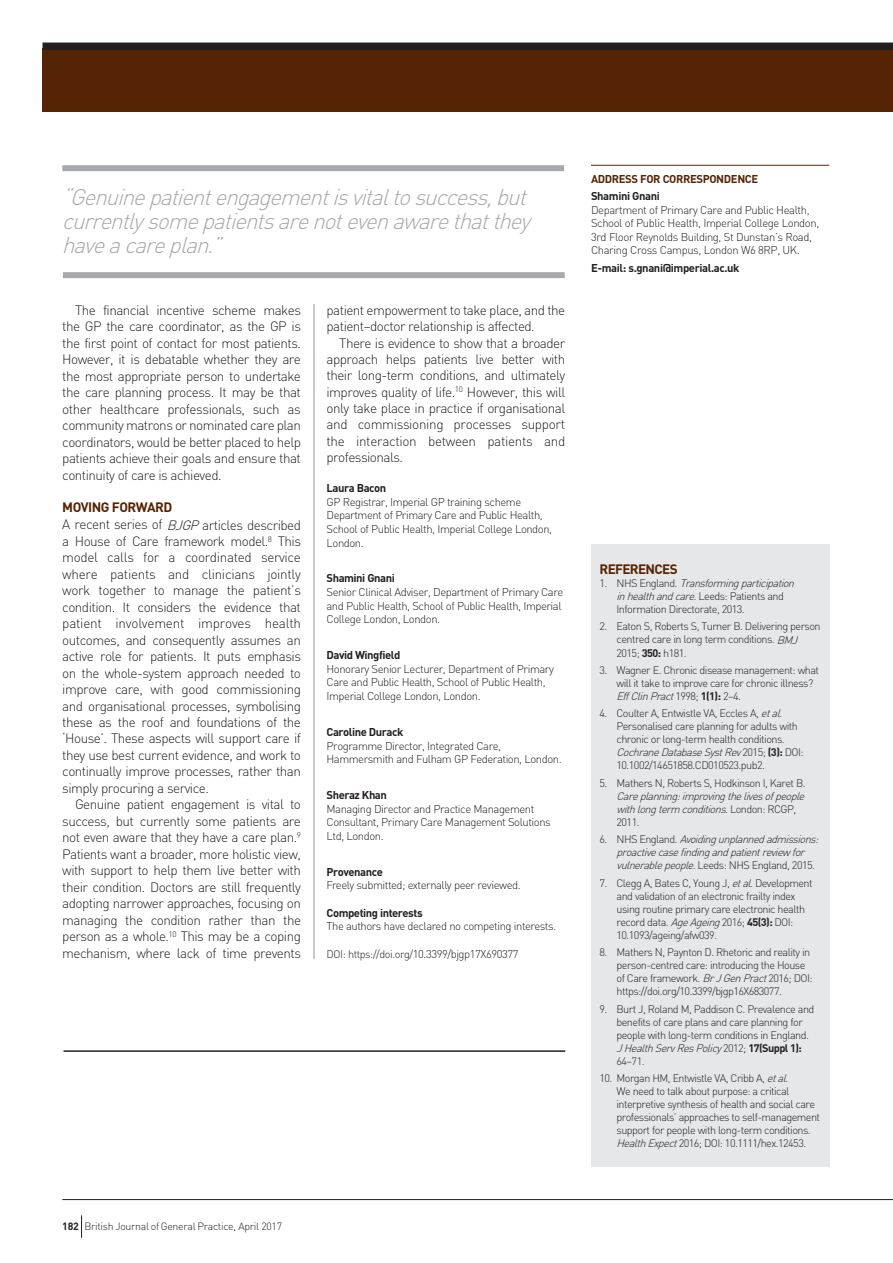
<style>
.page{position:relative;width:893px;height:1263px;background:#fff}
.page>*{position:absolute;margin:0;border:0;box-sizing:border-box;transform-origin:0 0}
.t1{font:italic 300 22.5px/24px "DIN";color:#a8a9ad}
.t2{font:300 13.5px/16.5px "DIN";letter-spacing:-.04em;color:#231f20;text-align:justify}
.t3{font:700 13.5px "DIN";letter-spacing:-.05em;color:#542404}
.t4{font:300 11.25px/13.6px "DIN";letter-spacing:-.04em;color:#231f20}
.t5{font:700 11.25px "DIN";letter-spacing:-.04em;color:#231f20}
.t6{font:700 11.25px "DIN";letter-spacing:-.035em;color:#542404}
.t7{font:300 10.8px/13px "DIN";letter-spacing:-.05em;color:#231f20}
.t8{font:italic 300 10.8px/13px "DIN";color:#231f20}
.t9{font:300 10.5px "DIN";letter-spacing:-.025em;color:#231f20}
.s1{font-weight:700;color:#542404}
.s2{font-style:italic}
.s3{font-size:10.8px}
.s4{font-weight:700}
.s5{font-style:normal}
</style>
<div class="page">
<div style="left:591px;top:544px;width:238px;height:622px;background:#e6e7e9"></div>
<hr style="left:314px;top:304px;width:1px;height:655px;background:#939598">
<hr style="left:591px;top:165px;width:238px;height:1px;background:#542404">
<div style="left:43px;top:48px;width:850px;height:64px;background:#542404"></div>
<div style="left:62px;top:165px;width:502px;height:6px;background:#a8a9ad"></div>
<div style="left:63px;top:272px;width:502px;height:6px;background:#a8a9ad"></div>
<hr style="left:64px;top:1050px;width:501px;height:2px;background:#231f20">
<div style="left:43px;top:43px;width:850px;height:7px;background:#231f20"></div>
<hr style="left:62px;top:1199px;width:831px;height:1px;background:#231f20">
<svg style="left:81px;top:1215px;width:1px;height:23px"></svg>
<h1 class="t1" style="left:62px;top:185px;width:477px">“Genuinepatientengagementisvitaltosuccess,but currentlysomepatientsarenotevenawarethatthey haveacareplan.”</h1>
<p class="t2" style="left:62px;top:302px;width:240px;text-indent:13px">The financial incentive scheme makes the GP the care coordinator, as the GP is the first point of contact for most patients.<br>However, it is debatable whether they are the most appropriate person to undertake the care planning process. It may be that other healthcare professionals, such as community matrons or nominated care plan coordinators, would be better placed to help patients achieve their goals and ensure that continuity of care is achieved.</p>
<p class="t2" style="left:62px;top:498px;width:240px;line-height:17.9px"><span class="s1">MOVING FORWARD<br></span>A recent series of <span class="s2">BJGP</span>articles described</p>
<p class="t2" style="left:62px;top:533px;width:240px">a House of Care framework model.<sup>8</sup> This model calls for a coordinated service where patients and clinicians jointly work together to manage the patient’s condition. It considers the evidence that patient involvement improves health outcomes, and consequently assumes an active role for patients. It puts emphasis on the whole-system approach needed to improve care, with good commissioning and organisational processes, symbolising these as the roof and foundations of the ‘House’. These aspects will support care if they use best current evidence, and work to continually improve processes, rather than simply procuring a service.</p>
<p class="t2" style="left:62px;top:796px;width:240px;text-indent:13px">Genuine patient engagement is vital to success, but currently some patients are not even aware that they have a care plan.<sup>9<br></sup>Patients want a broader, more holistic view, with support to help them live better with their condition. Doctors are still frequently adopting narrower approaches, focusing on managing the condition rather than the person as a whole.<sup>10</sup> This may be a coping mechanism, where lack of time prevents</p>
<p class="t2" style="left:327px;top:302px;width:240px">patient empowerment to take place, and the patient–doctor relationship is affected.</p>
<p class="t2" style="left:327px;top:334px;width:240px;text-indent:13px">There is evidence to show that a broader approach helps patients live better with their long-term conditions, and ultimately improves quality of life.<sup>10</sup> However, this will only take place in practice if organisational and commissioning processes support the interaction between patients and professionals.</p>
<p class="t5" style="left:327px;top:481px;width:61px">Laura Bacon</p>
<p class="t4" style="left:327px;top:495px;width:227px">GP Registrar, Imperial GP training scheme Department of Primary Care and Public Health, School of Public Health, Imperial College London, London.</p>
<p class="t5" style="left:327px;top:571px;width:70px">Shamini Gnani</p>
<p class="t4" style="left:327px;top:585px;width:238px">Senior Clinical Adviser, Department of Primary Care and Public Health, School of Public Health, Imperial<br>College London, London.</p>
<p class="t5" style="left:327px;top:648px;width:75px">David Wingfield</p>
<p class="t4" style="left:327px;top:662px;width:229px">Honorary Senior Lecturer, Department of Primary<br>Care and Public Health, School of Public Health,<br>Imperial College London, London.</p>
<p class="t5" style="left:327px;top:724px;width:78px">Caroline Durack</p>
<p class="t4" style="left:327px;top:738px;width:237px">Programme Director, Integrated Care,<br>Hammersmith and Fulham GP Federation, London.</p>
<p class="t5" style="left:327px;top:787px;width:62px">Sheraz Khan</p>
<p class="t4" style="left:327px;top:802px;width:226px">Managing Director and Practice Management<br>Consultant, Primary Care Management Solutions<br>Ltd, London.</p>
<p class="t5" style="left:327px;top:864px;width:58px">Provenance</p>
<p class="t4" style="left:327px;top:878px;width:196px">Freely submitted; externally peer reviewed.</p>
<p class="t5" style="left:327px;top:905px;width:98px">Competing interests</p>
<p class="t4" style="left:327px;top:919px;width:231px">The authors have declared no competing interests.</p>
<p class="t4" style="left:327px;top:946px;width:193px"><span class="s3">DOI: https://doi.org/</span>10.3399/bjgp17X690377</p>
<p class="t6" style="left:591px;top:171px;width:169px">ADDRESS FOR CORRESPONDENCE</p>
<p class="t5" style="left:591px;top:189px;width:70px">Shamini Gnani</p>
<p class="t4" style="left:591px;top:203px;width:230px">Department of Primary Care and Public Health, School of Public Health, Imperial College London, 3rd Floor Reynolds Building, St Dunstan’s Road, Charing Cross Campus, London W6 8RP, UK.</p>
<p class="t5" style="left:591px;top:261px;width:150px">E-mail: s.gnani@imperial.ac.uk</p>
<p class="t3" style="left:599px;top:560px;width:80px">REFERENCES</p>
<p class="t7" style="left:616px;top:576px;width:183px;text-indent:-17px">1 . N H S E n g l a n d . <span class="s2">Transformingparticipation inhealthandcare</span>. Leeds: Patients and<br>Information Directorate, 2013.</p>
<p class="t7" style="left:616px;top:620px;width:206px;text-indent:-17px">2. Eaton S, Roberts S, Turner B. Delivering person centred care in long term conditions. <span class="s2">BMJ<br></span>2015; <span class="s4">350:</span> h181.</p>
<p class="t7" style="left:616px;top:663px;width:204px;text-indent:-17px">3. Wagner E. Chronic disease management: what will it take to improve care for chronic illness?<br><span class="s2">EffClinPract</span>1998; <span class="s4">1(1):</span> 2–4.</p>
<p class="t7" style="left:616px;top:707px;width:189px;text-indent:-17px">4. Coulter A, Entwistle VA, Eccles A, <span class="s2">etal</span>.<br>Personalised care planning for adults with chronic or long-term health conditions.<br><span class="s2">CochraneDatabaseSystRev</span>2 0 1 5 ; <span class="s4">( 3 ) :</span> D O I :<br>10.1002/14651858.CD010523.pub2.</p>
<p class="t7" style="left:599px;top:776px;width:208px">5. Mathers N, Roberts S, Hodkinson I, Karet B.</p>
<p class="t8" style="left:616px;top:789px;width:193px">Careplanning:improvingthelivesofpeople withlongterm conditions<span class="s5">. L o n d o n : R C G P ,<br>2011.</span></p>
<p class="t8" style="left:616px;top:833px;width:207px;text-indent:-17px"><span class="s5">6 . N H S E n g l a n d .</span> Avoidingunplannedadmissions: proactivecasefindingandpatientreviewfor vulnerablepeople<span class="s5">. Leeds: NHS England, 2015.</span></p>
<p class="t7" style="left:616px;top:876px;width:198px;text-indent:-17px">7. Clegg A, Bates C, Young J, <span class="s2">etal</span>. Development and validation of an electronic frailty index using routine primary care electronic health record data. <span class="s2">AgeAgeing</span>2016; <span class="s4">45(3):</span> DOI:<br>10.1093/ageing/afw039.</p>
<p class="t7" style="left:616px;top:946px;width:198px;text-indent:-17px">8. Mathers N, Paynton D. Rhetoric and reality in person-centred care: introducing the House of Care framework. <span class="s2">BrJGenPract</span>2016; DOI: https://doi.org/10.3399/bjgp16X683077.</p>
<p class="t7" style="left:616px;top:1002px;width:199px;text-indent:-17px">9. Burt J, Roland M, Paddison C. Prevalence and benefits of care plans and care planning for people with long-term conditions in England.<br><span class="s2">JHealthServResPolicy</span>2 0 1 2 ; <span class="s4">1 7 (S u p p l 1 ) :<br></span>64–71.</p>
<p class="t7" style="left:616px;top:1071px;width:205px;text-indent:-17px">10. Morgan HM, Entwistle VA, Cribb A, <span class="s2">etal</span>.<br>We need to talk about purpose: a critical interpretive synthesis of health and social care professionals’ approaches to self-management support for people with long-term conditions.<br><span class="s2">HealthExpect</span>2016; DOI: 10.1111/hex.12453.</p>
<p class="t9" style="left:62px;top:1219px;width:221px"><span class="s4">182</span> British Journal of General Practice, April 2017</p>
</div>
